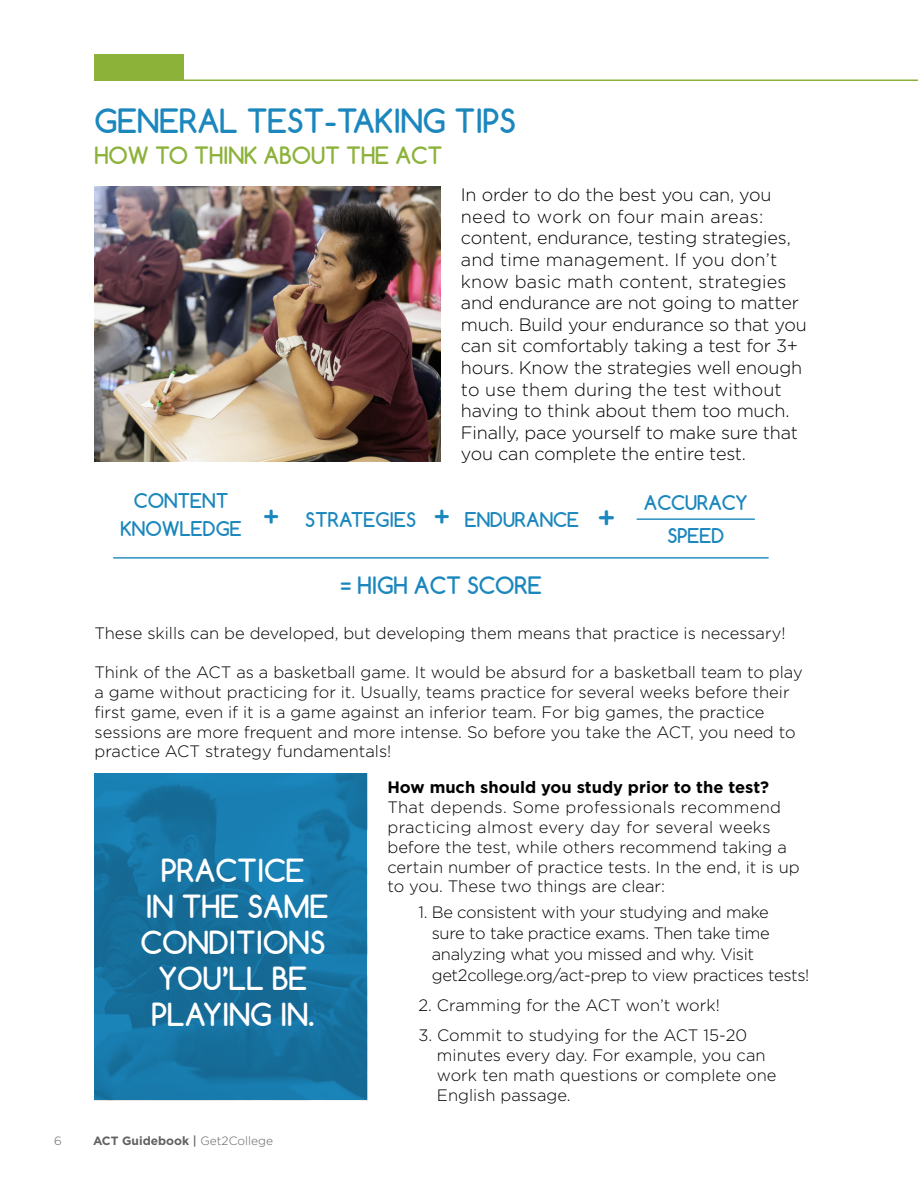
<style>
.page{position:relative;width:918px;height:1188px;background:#fff}
.page>*{position:absolute;margin:0;border:0;box-sizing:border-box;transform-origin:0 0}
.t1{font:700 31.95px "Comfortaa";color:#1b87bd}
.t2{font:700 31.5px "Comfortaa";color:#1b87bd}
.t3{font:700 30px/36px "Comfortaa";color:#fff;text-align:center}
.t4{font:700 29.7px "Comfortaa";color:#1b87bd}
.t5{font:700 22.65px "Comfortaa";color:#1b87bd}
.t6{font:700 22.5px "Comfortaa";color:#8cb23a}
.t7{font:700 19.2px/27.5px "Comfortaa";color:#1b87bd;text-align:center}
.t8{font:300 18px/21.6px "Gotham";letter-spacing:-.01em;color:#000}
.t9{font:300 16.5px/19.8px "Gotham";color:#000}
.t10{font:300 16.5px/21px "Gotham";letter-spacing:-.02em;color:#000}
.t11{font:700 16.5px "Gotham";color:#000}
.t12{font:700 12px "Gotham";color:#616264}
.t13{font:300 12px "Gotham";color:#616264}
.s1{font-weight:500}
.s2{font-weight:300}
</style>
<div class="page">
<img style="left:94px;top:187px;width:347px;height:275px">
<img style="left:95px;top:774px;width:272px;height:326px">
<hr style="left:637px;top:518px;width:117px;height:2px;background:#1b87bd">
<hr style="left:114px;top:557px;width:654px;height:2px;background:#1b87bd">
<hr style="left:94px;top:80px;width:824px;height:1px;background:#8cb23a">
<div style="left:94px;top:54px;width:90px;height:27px;background:#8cb23a"></div>
<h2 class="t2" style="left:94px;top:101px;width:423px">GENERAL TEST-TAKING TIPS</h2>
<h3 class="t6" style="left:94px;top:141px;width:349px">HOW TO THINK ABOUT THE ACT</h3>
<p class="t8" style="left:461px;top:184px;width:347px">In order to do the best you can, you need to work on four main areas: content, endurance, testing strategies, and time management. If you don’t know basic math content, strategies and endurance are not going to matter much. Build your endurance so that you can sit comfortably taking a test for 3+ hours. Know the strategies well enough to use them during the test without having to think about them too much.<br>Finally, pace yourself to make sure that you can complete the entire test.</p>
<p class="t7" style="left:121px;top:487px;width:123px">CONTENT<br>KNOWLEDGE</p>
<h3 class="t4" style="left:263px;top:498px;width:18px">+</h3>
<h3 class="t4" style="left:434px;top:498px;width:18px">+</h3>
<h1 class="t1" style="left:598px;top:497px;width:19px">+</h1>
<p class="t7" style="left:305px;top:505px;width:112px">STRATEGIES</p>
<p class="t7" style="left:465px;top:505px;width:116px">ENDURANCE</p>
<h3 class="t5" style="left:340px;top:571px;width:203px">= HIGH ACT SCORE</h3>
<p class="t7" style="left:644px;top:486px;width:105px;line-height:33.5px">ACCURACY<br>SPEED</p>
<p class="t9" style="left:94px;top:622px;width:693px">These skills can be developed, but developing them means that practice is necessary!</p>
<p class="t9" style="left:94px;top:662px;width:710px">Think of the ACT as a basketball game. It would be absurd for a basketball team to play a game without practicing for it. Usually, teams practice for several weeks before their first game, even if it is a game against an inferior team. For big games, the practice sessions are more frequent and more intense. So before you take the ACT, you need to practice ACT strategy fundamentals!</p>
<p class="t11" style="left:387px;top:778px;width:383px">How much should you study prior to the test?</p>
<p class="t9" style="left:387px;top:797px;width:414px">That depends. Some professionals recommend practicing almost every day for several weeks before the test, while others recommend taking a certain number of practice tests. In the end, it is up to you. These two things are clear:</p>
<p class="t10" style="left:432px;top:901px;width:379px;text-indent:-13px">1. Be consistent with your studying and make<br>sure to take practice exams. Then take time analyzing what you missed and why. Visit get2college.org/act-prep to view practices tests!</p>
<p class="t9" style="left:419px;top:995px;width:303px">2. Cramming for the ACT won’t work!</p>
<p class="t9" style="left:437px;top:1025px;width:341px;text-indent:-18px">3. Commit to studying for the ACT 15-20 minutes every day. For example, you can work ten math questions or complete one English passage.</p>
<h3 class="t3" style="left:140px;top:852px;width:190px">PRACTICE<br>IN THE SAME<br>CONDITIONS<br>YOU’LL BE<br>PLAYING IN.</h3>
<p class="t13" style="left:54px;top:1133px;width:9px">6</p>
<p class="t12" style="left:93px;top:1134px;width:182px">ACT Guidebook <span class="s1">|</span> <span class="s2">Get2College</span></p>
</div>
